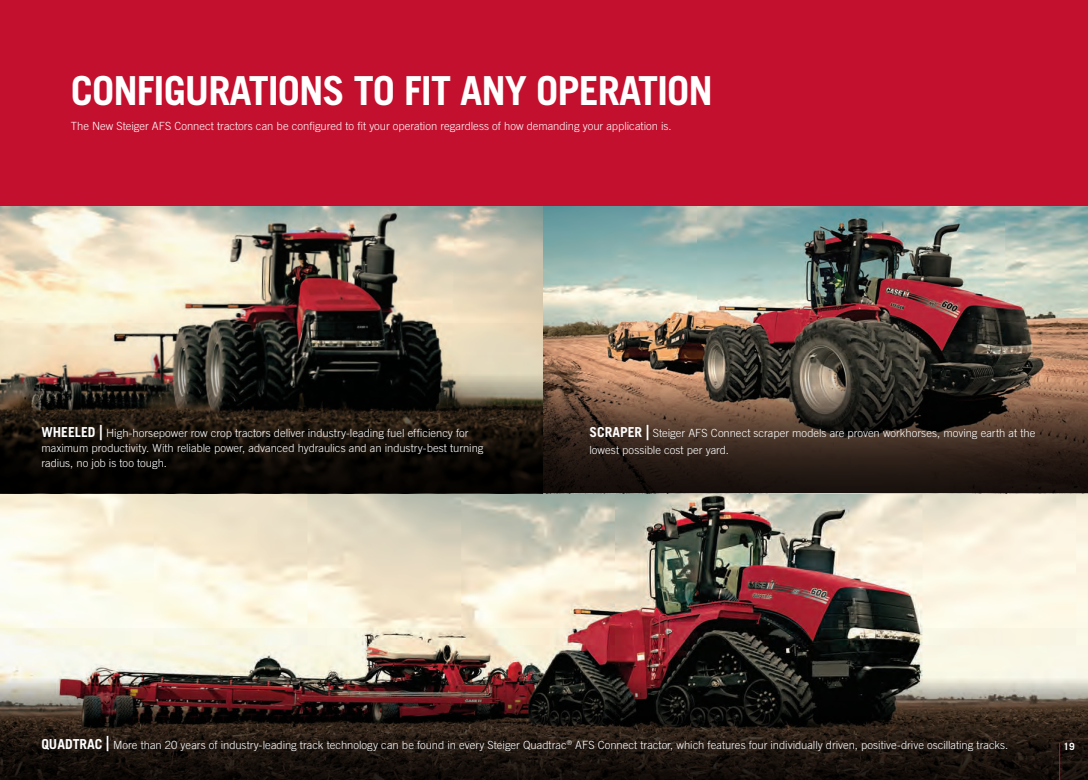
<style>
.page{position:relative;width:1088px;height:780px;background:#fff}
.page>*{position:absolute;margin:0;border:0;box-sizing:border-box;transform-origin:0 0}
.t1{font:700 40px "Trade Gothic LT Std";letter-spacing:-.025em;color:#fff}
.t2{font:300 11.25px/15px "Trade Gothic LT Std";color:#fff}
.t3{font:700 10px "Trade Gothic LT Std";color:#fff}
.s1{font-weight:700;font-size:13.75px}
.s2{font-weight:700;font-size:20.62px}
</style>
<div class="page">
<img style="left:1px;top:206px;width:1087px;height:422px">
<img style="left:0;top:0;width:1px;height:780px">
<div style="left:0;top:0;width:1088px;height:206px;background:#c3102e"></div>
<svg style="left:0;top:628px;width:1088px;height:152px;background:#574a43"></svg>
<svg style="left:0;top:323px;width:1088px;height:170px;background:#45382e"></svg>
<hr style="left:1059px;top:742px;width:1px;height:38px;background:#c3102e">
<h1 class="t1" style="left:71px;top:66px;width:643px">CONFIGURATIONS TO FIT ANY OPERATION</h1>
<p class="t2" style="left:71px;top:118px;width:602px">The New Steiger AFS Connect tractors can be configured to fit your operation regardless of how demanding your application is.</p>
<p class="t2" style="left:41px;top:426px;width:444px"><span class="s1">WHEELED</span> <span class="s2">|</span> High-horsepower row crop tractors deliver industry-leading fuel efficiency for maximum productivity. With reliable power, advanced hydraulics and an industry-best turning radius, no job is too tough.</p>
<p class="t2" style="left:589px;top:425px;width:447px;line-height:16.2px"><span class="s1">SCRAPER</span> <span class="s2">|</span> Steiger AFS Connect scraper models are proven workhorses, moving earth at the lowest possible cost per yard.</p>
<p class="t2" style="left:41px;top:737px;width:968px"><span class="s1">QUADTRAC</span> <span class="s2">|</span> More than 20 years of industry-leading track technology can be found in every Steiger Quadtrac<sup>®</sup> AFS Connect tractor, which features four individually driven, positive-drive oscillating tracks.</p>
<p class="t3" style="left:1063px;top:740px;width:13px">19</p>
</div>
